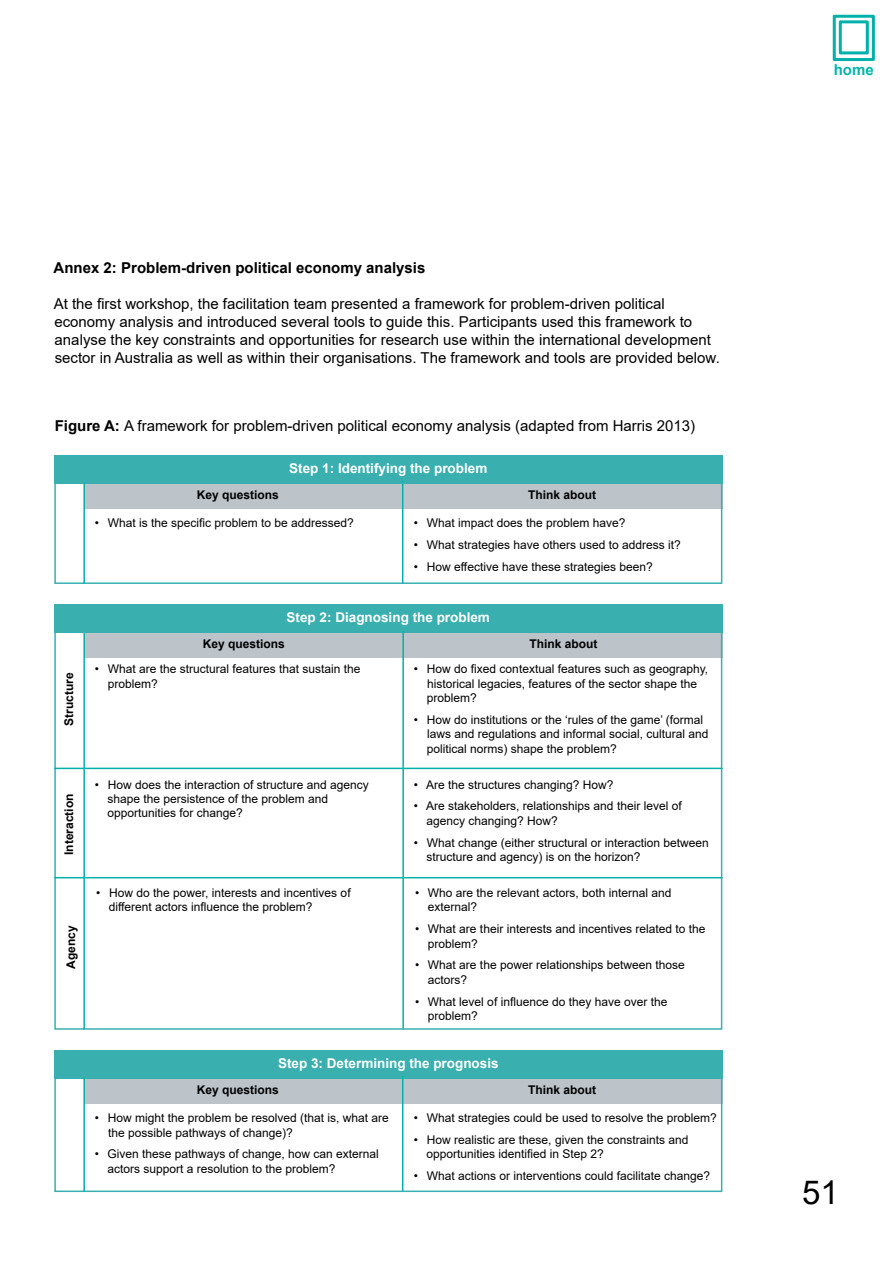
<style>
.page{position:relative;width:893px;height:1263px;background:#fff}
.page>*{position:absolute;margin:0;border:0;box-sizing:border-box;transform-origin:0 0}
.t1{font:33px "Arial";color:#000}
.Body_Text__-__Arial{font:15px/18px "Arial";color:#000}
.Body_Text__Bold___Ar{font:700 15px "Arial";color:#000}
.t2{font:700 15px "Arial";color:#00b6ac}
.t3{font:700 13.5px "Arial";color:#fff}
.t4{font:12px/14.4px "Arial";color:#000}
.t5{font:700 12px "Arial";color:#000}
.s1{font-weight:700}
</style>
<div class="page">
<div style="left:839px;top:20px;width:30px;height:34px;border:3px solid #00b1a9"></div>
<div style="left:833px;top:15px;width:42px;height:46px;border:3px solid #00b1a9"></div>
<div style="left:84px;top:484px;width:639px;height:25px;background:#bcc4ca"></div>
<div style="left:54px;top:455px;width:669px;height:29px;background:#39afb0"></div>
<hr style="left:402px;top:482px;width:1px;height:101px;background:#00b1a9">
<div style="left:54px;top:482px;width:668px;height:102px;border:2px solid #39afb0"></div>
<div style="left:84px;top:632px;width:639px;height:26px;background:#bcc4ca"></div>
<div style="left:54px;top:604px;width:669px;height:28px;background:#39afb0"></div>
<hr style="left:402px;top:631px;width:2px;height:398px;background:#00b1a9">
<div style="left:54px;top:604px;width:668px;height:426px;border:2px solid #39afb0"></div>
<hr style="left:83px;top:634px;width:2px;height:395px;background:#00b1a9">
<hr style="left:55px;top:768px;width:667px;height:1px;background:#00b1a9">
<hr style="left:55px;top:877px;width:667px;height:1px;background:#00b1a9">
<hr style="left:83px;top:483px;width:2px;height:100px;background:#00b1a9">
<div style="left:84px;top:1078px;width:639px;height:26px;background:#bcc4ca"></div>
<div style="left:54px;top:1050px;width:669px;height:28px;background:#39afb0"></div>
<hr style="left:402px;top:1076px;width:1px;height:115px;background:#00b1a9">
<div style="left:54px;top:1050px;width:668px;height:142px;border:2px solid #39afb0"></div>
<hr style="left:83px;top:1078px;width:2px;height:113px;background:#00b1a9">
<p class="Body_Text__Bold___Ar" style="left:54px;top:258px;width:373px">Annex 2: Problem-driven political economy analysis</p>
<p class="Body_Text__-__Arial" style="left:54px;top:295px;width:668px">At the first workshop, the facilitation team presented a framework for problem-driven political economy analysis and introduced several tools to guide this. Participants used this framework to analyse the key constraints and opportunities for research use within the international development sector in Australia as well as within their organisations. The framework and tools are provided below.</p>
<p class="Body_Text__-__Arial" style="left:55px;top:416px;width:642px"><span class="s1">Figure A:</span> A framework for problem-driven political economy analysis (adapted from Harris 2013)</p>
<p class="t3" style="left:289px;top:459px;width:200px">Step 1: Identifying the problem</p>
<p class="t5" style="left:197px;top:486px;width:84px">Key questions</p>
<p class="t5" style="left:528px;top:486px;width:70px">Think about</p>
<p class="t4" style="left:414px;top:516px;width:213px">• What impact does the problem have?</p>
<p class="t4" style="left:414px;top:537px;width:268px">• What strategies have others used to address it?</p>
<p class="t4" style="left:414px;top:559px;width:240px">• How effective have these strategies been?</p>
<p class="t4" style="left:95px;top:516px;width:260px">• What is the specific problem to be addressed?</p>
<p class="t5" style="left:60px;top:725px;width:55px;rotate:-90deg">Structure</p>
<p class="t5" style="left:60px;top:855px;width:63px;rotate:-90deg">Interaction</p>
<p class="t5" style="left:63px;top:968px;width:45px;rotate:-90deg">Agency</p>
<p class="t3" style="left:287px;top:608px;width:205px">Step 2: Diagnosing the problem</p>
<p class="t5" style="left:203px;top:635px;width:84px">Key questions</p>
<p class="t5" style="left:529px;top:635px;width:70px">Think about</p>
<p class="t4" style="left:427px;top:662px;width:283px;text-indent:-13px">• How do fixed contextual features such as geography, historical legacies, features of the sector shape the problem?</p>
<p class="t4" style="left:427px;top:712px;width:283px;text-indent:-13px">• How do institutions or the ‘rules of the game’ (formal laws and regulations and informal social, cultural and political norms) shape the problem?</p>
<p class="t4" style="left:108px;top:662px;width:254px;text-indent:-13px">• What are the structural features that sustain the problem?</p>
<p class="t4" style="left:107px;top:777px;width:263px;text-indent:-13px">• How does the interaction of structure and agency shape the persistence of the problem and opportunities for change?</p>
<p class="t4" style="left:414px;top:777px;width:201px">• Are the structures changing? How?</p>
<p class="t4" style="left:426px;top:799px;width:257px;text-indent:-13px">• Are stakeholders, relationships and their level of agency changing? How?</p>
<p class="t4" style="left:426px;top:835px;width:284px;text-indent:-13px">• What change (either structural or interaction between structure and agency) is on the horizon?</p>
<p class="t4" style="left:109px;top:885px;width:243px;text-indent:-13px">• How do the power, interests and incentives of different actors influence the problem?</p>
<p class="t4" style="left:428px;top:885px;width:245px;text-indent:-13px">• Who are the relevant actors, both internal and external?</p>
<p class="t4" style="left:428px;top:922px;width:279px;text-indent:-13px">• What are their interests and incentives related to the problem?</p>
<p class="t4" style="left:428px;top:958px;width:259px;text-indent:-13px">• What are the power relationships between those actors?</p>
<p class="t4" style="left:428px;top:994px;width:241px;text-indent:-13px">• What level of influence do they have over the problem?</p>
<p class="t3" style="left:278px;top:1054px;width:222px">Step 3: Determining the prognosis</p>
<p class="t5" style="left:197px;top:1081px;width:84px">Key questions</p>
<p class="t5" style="left:528px;top:1081px;width:70px">Think about</p>
<p class="t4" style="left:414px;top:1110px;width:305px">• What strategies could be used to resolve the problem?</p>
<p class="t4" style="left:426px;top:1132px;width:263px;text-indent:-13px">• How realistic are these, given the constraints and opportunities identified in Step 2?</p>
<p class="t4" style="left:414px;top:1169px;width:298px">• What actions or interventions could facilitate change?</p>
<p class="t4" style="left:108px;top:1110px;width:282px;text-indent:-13px">• How might the problem be resolved (that is, what are the possible pathways of change)?</p>
<p class="t4" style="left:107px;top:1147px;width:273px;text-indent:-13px">• Given these pathways of change, how can external actors support a resolution to the problem?</p>
<p class="t2" style="left:834px;top:59px;width:42px">home</p>
<h1 class="t1" style="left:802px;top:1169px;width:38px">51</h1>
</div>
